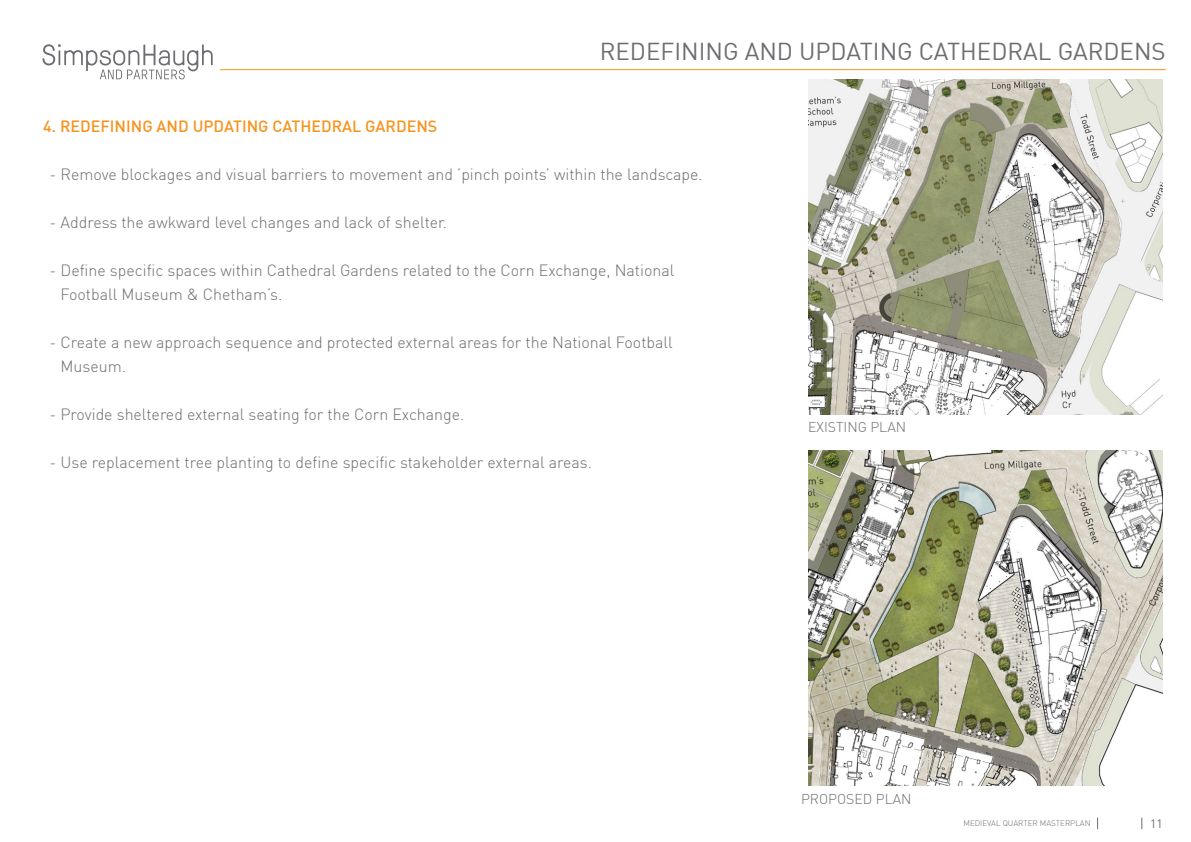
<style>
.page{position:relative;width:1191px;height:842px;background:#fff}
.page>*{position:absolute;margin:0;border:0;box-sizing:border-box;transform-origin:0 0}
.t1{font:24px "DIN";color:#6c6d70}
.t2{font:300 16px/24px "DIN";color:#6c6d70}
.t3{font:500 16px "DIN";color:#f7931d}
.t4{font:300 14px "DIN";color:#6c6d70}
.t5{font:12px "DIN";color:#6c6d70}
.t6{font:300 8px "DIN";color:#6c6d70}
</style>
<div class="page">
<hr style="left:220px;top:69px;width:945px;height:1px;background:#f7931d">
<svg style="left:43px;top:44px;width:170px;height:35px"></svg>
<img style="left:808px;top:450px;width:354px;height:335px">
<img style="left:808px;top:79px;width:354px;height:336px">
<p class="t3" style="left:43px;top:116px;width:395px">4. REDEFINING AND UPDATING CATHEDRAL GARDENS</p>
<p class="t1" style="left:600px;top:36px;width:567px">REDEFINING AND UPDATING CATHEDRAL GARDENS</p>
<p class="t2" style="left:50px;top:162px;width:654px">- Remove blockages and visual barriers to movement and ’pinch points’ within the landscape.</p>
<p class="t2" style="left:50px;top:210px;width:399px">- Address the awkward level changes and lack of shelter.</p>
<p class="t2" style="left:61px;top:258px;width:615px;text-indent:-11px">- Define specific spaces within Cathedral Gardens related to the Corn Exchange, National<br>Football Museum &amp; Chetham’s.</p>
<p class="t2" style="left:61px;top:330px;width:614px;text-indent:-11px">- Create a new approach sequence and protected external areas for the National Football<br>Museum.</p>
<p class="t2" style="left:50px;top:402px;width:416px">- Provide sheltered external seating for the Corn Exchange.</p>
<p class="t2" style="left:50px;top:450px;width:544px">- Use replacement tree planting to define specific stakeholder external areas.</p>
<p class="t4" style="left:808px;top:418px;width:99px">EXISTING PLAN</p>
<p class="t4" style="left:801px;top:790px;width:112px">PROPOSED PLAN</p>
<p class="t6" style="left:963px;top:818px;width:129px">MEDIEVAL QUARTER MASTERPLAN</p>
<p class="t5" style="left:1150px;top:816px;width:14px">11</p>
</div>
